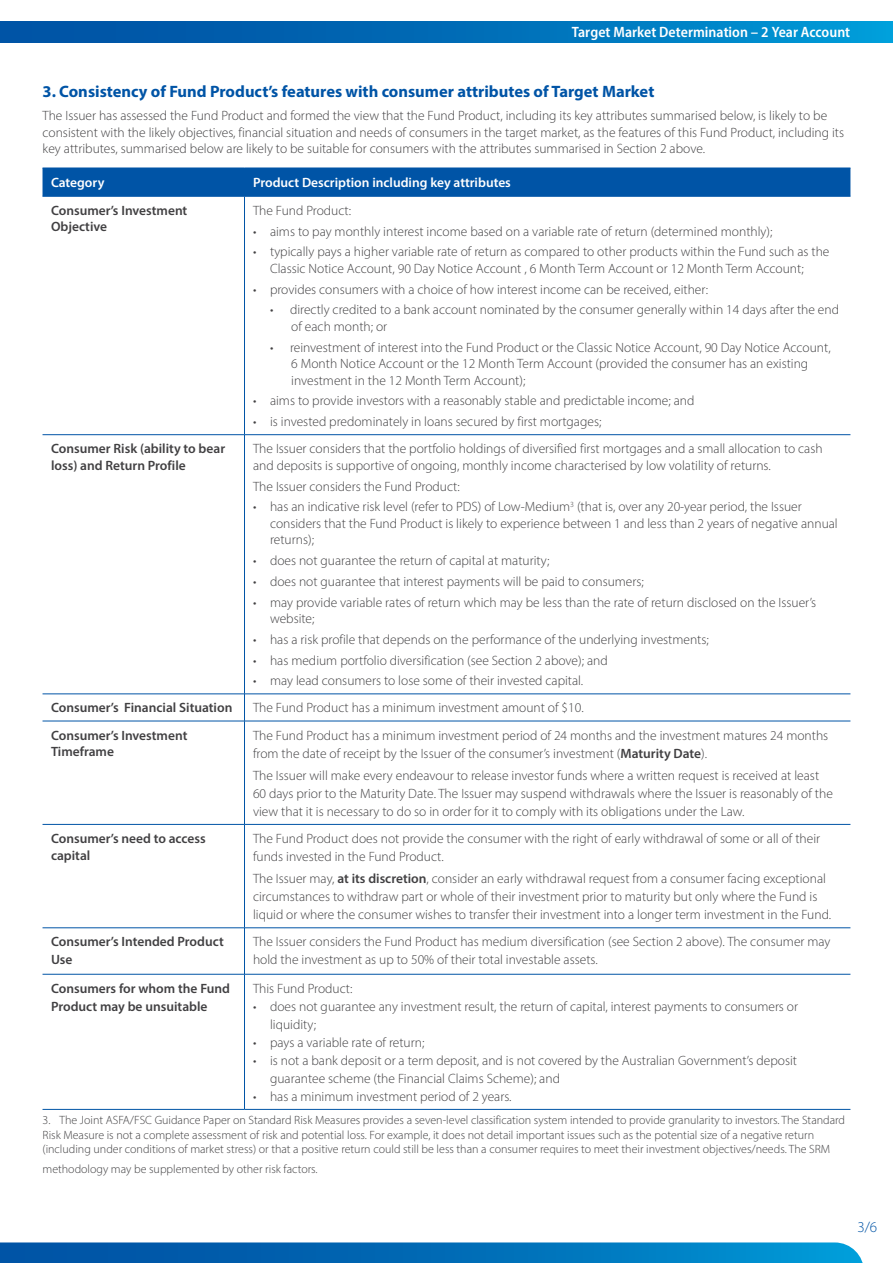
<style>
.page{position:relative;width:893px;height:1263px;background:#fff}
.page>*{position:absolute;margin:0;border:0;box-sizing:border-box;transform-origin:0 0}
.t1{font:700 16.5px "Myriad Pro";color:#0054a6}
.t2{font:600 semi-condensed 15px "Myriad Pro";color:#fff}
.t3{font:300 15px "Myriad Pro";color:#0054a6}
.t4{font:300 13.5px/16.5px "Myriad Pro";color:#414042}
.t5{font:600 13.5px/16.5px "Myriad Pro";color:#414042}
.t6{font:600 13.5px "Myriad Pro";color:#fff}
.t7{font:300 12px/14.4px "Myriad Pro";color:#414042}
.s1{font-weight:600}
</style>
<div class="page">
<div style="left:0;top:21px;width:893px;height:22px;background:linear-gradient(to right,#004a9e,#0096d4)"></div>
<svg style="left:0;top:1242px;width:863px;height:21px;background:#0873ba"></svg>
<div style="left:43px;top:168px;width:807px;height:28px;background:#0054a6"></div>
<hr style="left:43px;top:196px;width:201px;height:1px;background:#0054a6">
<hr style="left:244px;top:196px;width:606px;height:1px;background:#0054a6">
<hr style="left:244px;top:196px;width:1px;height:238px;background:#0054a6">
<hr style="left:43px;top:434px;width:201px;height:1px;background:#0054a6">
<hr style="left:244px;top:434px;width:606px;height:1px;background:#0054a6">
<hr style="left:244px;top:435px;width:1px;height:259px;background:#0054a6">
<hr style="left:43px;top:694px;width:201px;height:1px;background:#0054a6">
<hr style="left:244px;top:694px;width:606px;height:1px;background:#0054a6">
<svg style="left:244px;top:694px;width:1px;height:27px"></svg>
<hr style="left:43px;top:721px;width:201px;height:1px;background:#0054a6">
<hr style="left:244px;top:721px;width:606px;height:1px;background:#0054a6">
<hr style="left:244px;top:721px;width:1px;height:103px;background:#0054a6">
<hr style="left:43px;top:824px;width:201px;height:1px;background:#0054a6">
<hr style="left:244px;top:824px;width:606px;height:1px;background:#0054a6">
<hr style="left:244px;top:824px;width:1px;height:104px;background:#0054a6">
<hr style="left:43px;top:927px;width:201px;height:1px;background:#0054a6">
<hr style="left:244px;top:927px;width:606px;height:1px;background:#0054a6">
<hr style="left:244px;top:928px;width:1px;height:46px;background:#0054a6">
<hr style="left:43px;top:974px;width:201px;height:1px;background:#0054a6">
<hr style="left:244px;top:974px;width:606px;height:1px;background:#0054a6">
<hr style="left:244px;top:974px;width:1px;height:135px;background:#0054a6">
<hr style="left:43px;top:1109px;width:201px;height:1px;background:#0054a6">
<hr style="left:244px;top:1109px;width:606px;height:1px;background:#0054a6">
<p class="t2" style="left:572px;top:23px;width:280px">Target Market Determination – 2 Year Account</p>
<p class="t1" style="left:43px;top:81px;width:613px">3. Consistency of Fund Product’s features with consumer attributes of Target Market</p>
<p class="t4" style="left:43px;top:107px;width:803px">The Issuer has assessed the Fund Product and formed the view that the Fund Product, including its key attributes summarised below, is likely to be consistent with the likely objectives, financial situation and needs of consumers in the target market, as the features of this Fund Product, including its key attributes, summarised below are likely to be suitable for consumers with the attributes summarised in Section 2 above.</p>
<p class="t6" style="left:51px;top:173px;width:55px">Category</p>
<p class="t6" style="left:253px;top:173px;width:259px">Product Description including key attributes</p>
<p class="t5" style="left:51px;top:202px;width:138px">Consumer’s Investment<br>Objective</p>
<p class="t4" style="left:253px;top:202px;width:100px">The Fund Product:</p>
<p class="t4" style="left:253px;top:223px;width:521px">• aims to pay monthly interest income based on a variable rate of return (determined monthly);</p>
<p class="t4" style="left:270px;top:243px;width:561px;text-indent:-17px">• typically pays a higher variable rate of return as compared to other products within the Fund such as the<br>Classic Notice Account, 90 Day Notice Account , 6 Month Term Account or 12 Month Term Account;</p>
<p class="t4" style="left:253px;top:281px;width:457px">• provides consumers with a choice of how interest income can be received, either:</p>
<p class="t4" style="left:291px;top:301px;width:549px;text-indent:-21px">• directly credited to a bank account nominated by the consumer generally within 14 days after the end of each month; or</p>
<p class="t4" style="left:291px;top:339px;width:541px;text-indent:-21px">• reinvestment of interest into the Fund Product or the Classic Notice Account, 90 Day Notice Account,<br>6 Month Notice Account or the 12 Month Term Account (provided the consumer has an existing investment in the 12 Month Term Account);</p>
<p class="t4" style="left:253px;top:392px;width:443px">• aims to provide investors with a reasonably stable and predictable income; and</p>
<p class="t4" style="left:253px;top:413px;width:350px">• is invested predominately in loans secured by first mortgages;</p>
<p class="t5" style="left:51px;top:440px;width:176px">Consumer Risk (ability to bear loss) and Return Profile</p>
<p class="t4" style="left:253px;top:440px;width:571px">The Issuer considers that the portfolio holdings of diversified first mortgages and a small allocation to cash and deposits is supportive of ongoing, monthly income characterised by low volatility of returns.</p>
<p class="t4" style="left:253px;top:478px;width:208px">The Issuer considers the Fund Product:</p>
<p class="t4" style="left:270px;top:498px;width:569px;text-indent:-17px">• has an indicative risk level (refer to PDS) of Low-Medium<sup>3</sup> (that is, over any 20-year period, the Issuer considers that the Fund Product is likely to experience between 1 and less than 2 years of negative annual returns);</p>
<p class="t4" style="left:253px;top:552px;width:298px">• does not guarantee the return of capital at maturity;</p>
<p class="t4" style="left:253px;top:573px;width:392px">• does not guarantee that interest payments will be paid to consumers;</p>
<p class="t4" style="left:270px;top:594px;width:548px;text-indent:-17px">• may provide variable rates of return which may be less than the rate of return disclosed on the Issuer’s website;</p>
<p class="t4" style="left:253px;top:631px;width:457px">• has a risk profile that depends on the performance of the underlying investments;</p>
<p class="t4" style="left:253px;top:652px;width:356px">• has medium portfolio diversification (see Section 2 above); and</p>
<p class="t4" style="left:253px;top:672px;width:332px">• may lead consumers to lose some of their invested capital.</p>
<p class="t5" style="left:51px;top:699px;width:183px">Consumer’s Financial Situation</p>
<p class="t4" style="left:253px;top:700px;width:332px">The Fund Product has a minimum investment amount of $10.</p>
<p class="t5" style="left:51px;top:726px;width:138px">Consumer’s Investment<br>Timeframe</p>
<p class="t4" style="left:253px;top:726px;width:577px;line-height:18px">The Fund Product has a minimum investment period of 24 months and the investment matures 24 months from the date of receipt by the Issuer of the consumer’s investment (<span class="s1">Maturity Date</span>).</p>
<p class="t4" style="left:253px;top:766px;width:581px;line-height:18px">The Issuer will make every endeavour to release investor funds where a written request is received at least<br>60 days prior to the Maturity Date. The Issuer may suspend withdrawals where the Issuer is reasonably of the view that it is necessary to do so in order for it to comply with its obligations under the Law.</p>
<p class="t5" style="left:51px;top:830px;width:156px">Consumer’s need to access capital</p>
<p class="t4" style="left:253px;top:829px;width:569px;line-height:18px">The Fund Product does not provide the consumer with the right of early withdrawal of some or all of their funds invested in the Fund Product.</p>
<p class="t4" style="left:253px;top:870px;width:580px;line-height:18px">The Issuer may, <span class="s1">at its discretion</span>, consider an early withdrawal request from a consumer facing exceptional circumstances to withdraw part or whole of their investment prior to maturity but only where the Fund is liquid or where the consumer wishes to transfer their investment into a longer term investment in the Fund.</p>
<p class="t5" style="left:51px;top:932px;width:174px;line-height:18px">Consumer’s Intended Product<br>Use</p>
<p class="t4" style="left:253px;top:933px;width:579px;line-height:18px">The Issuer considers the Fund Product has medium diversification (see Section 2 above). The consumer may hold the investment as up to 50% of their total investable assets.</p>
<p class="t5" style="left:51px;top:979px;width:180px;line-height:18px">Consumers for whom the Fund<br>Product may be unsuitable</p>
<p class="t4" style="left:253px;top:980px;width:101px">This Fund Product:</p>
<p class="t4" style="left:270px;top:997px;width:530px;line-height:18px;text-indent:-17px">• does not guarantee any investment result, the return of capital, interest payments to consumers or liquidity;</p>
<p class="t4" style="left:253px;top:1034px;width:173px">• pays a variable rate of return;</p>
<p class="t4" style="left:270px;top:1051px;width:529px;line-height:18px;text-indent:-17px">• is not a bank deposit or a term deposit, and is not covered by the Australian Government’s deposit guarantee scheme (the Financial Claims Scheme); and</p>
<p class="t4" style="left:253px;top:1088px;width:260px">• has a minimum investment period of 2 years.</p>
<p class="t7" style="left:43px;top:1113px;width:804px">3. The Joint ASFA/FSC Guidance Paper on Standard Risk Measures provides a seven-level classification system intended to provide granularity to investors. The Standard<br>Risk Measure is not a complete assessment of risk and potential loss. For example, it does not detail important issues such as the potential size of a negative return (including under conditions of market stress) or that a positive return could still be less than a consumer requires to meet their investment objectives/needs. The SRM</p>
<p class="t7" style="left:43px;top:1161px;width:277px">methodology may be supplemented by other risk factors.</p>
<p class="t3" style="left:857px;top:1218px;width:21px">3/6</p>
</div>
